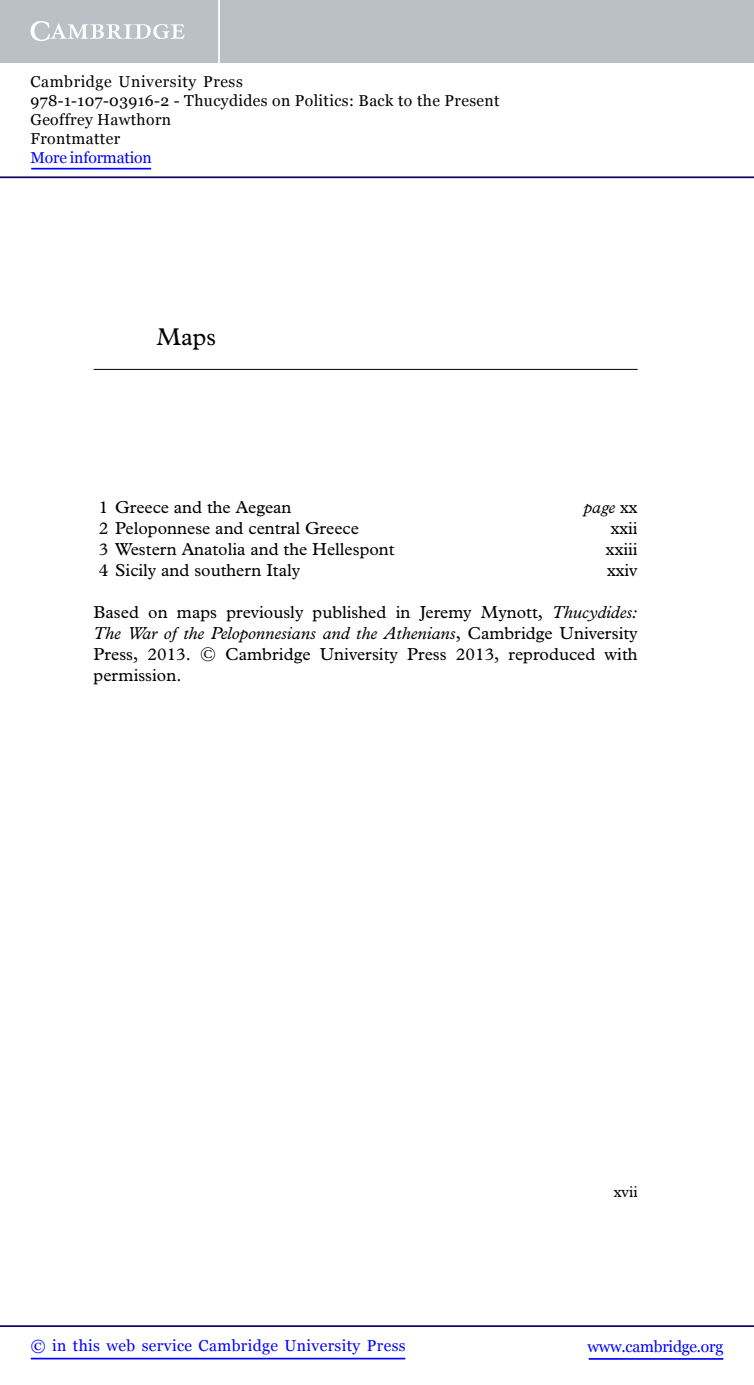
<style>
.page{position:relative;width:754px;height:1385px;background:#fff}
.page>*{position:absolute;margin:0;border:0;box-sizing:border-box;transform-origin:0 0}
.t1{font:24.32px "Plantin";color:#000}
.t2{font:17.5px/21px "Plantin";color:#000;text-align:justify}
.t3{font:italic 17.5px "Plantin";color:#000}
.t4{font:15.75px/18.9px "Georgia";letter-spacing:.025em;color:#000}
.t5{font:15.75px "Georgia";letter-spacing:.025em;color:#00f}
.t6{font:15.75px "Georgia";letter-spacing:-.015em;color:#00f}
.t7{font:15.75px "Georgia";letter-spacing:-.01em;color:#00f}
.t8{font:15.75px "Plantin";color:#000}
.s1{font-style:normal}
.s2{font-style:italic}
.s3{font-family:"MTSY";font-size:15.92px}
.s4{font-size:11.55px}
</style>
<div class="page">
<hr style="left:94px;top:369px;width:544px;height:1px;background:#000">
<hr style="left:589px;top:1358px;width:134px;height:1px;background:#00f">
<hr style="left:0;top:1325px;width:754px;height:2px;background:#150666">
<hr style="left:31px;top:1357px;width:374px;height:2px;background:#00f">
<div style="left:0;top:0;width:754px;height:63px;background:#bac0c6"></div>
<svg style="left:31px;top:21px;width:154px;height:20px"></svg>
<hr style="left:218px;top:0;width:2px;height:63px;background:#fff">
<hr style="left:0;top:176px;width:754px;height:2px;background:#150666">
<hr style="left:31px;top:168px;width:120px;height:1px;background:#00f">
<p class="t4" style="left:31px;top:72px;width:471px">Cambridge University Press<br>978-1-107-03916-2 - Thucydides on Politics: Back to the Present<br>Geoffrey Hawthorn<br>Frontmatter</p>
<p class="t7" style="left:31px;top:148px;width:123px">More information</p>
<h1 class="t1" style="left:156px;top:328px;width:61px">Maps</h1>
<p class="t2" style="left:99px;top:498px;width:194px">1 Greece and the Aegean</p>
<p class="t3" style="left:583px;top:501px;width:56px">page <span class="s1">xx</span></p>
<p class="t2" style="left:99px;top:519px;width:262px">2 Peloponnese and central Greece</p>
<p class="t2" style="left:611px;top:519px;width:28px">xxii</p>
<p class="t2" style="left:99px;top:540px;width:298px">3 Western Anatolia and the Hellespont</p>
<p class="t2" style="left:606px;top:540px;width:33px">xxiii</p>
<p class="t2" style="left:99px;top:561px;width:203px">4 Sicily and southern Italy</p>
<p class="t2" style="left:607px;top:561px;width:32px">xxiv</p>
<p class="t2" style="left:94px;top:603px;width:545px">Based on maps previously published in Jeremy Mynott, <span class="s2">Thucydides:<br>The War of the Peloponnesians and the Athenians</span>, Cambridge University Press, 2013. <span class="s3">-</span><span class="s4">C</span> Cambridge University Press 2013, reproduced with permission.</p>
<p class="t8" style="left:614px;top:1185px;width:25px">xvii</p>
<p class="t5" style="left:31px;top:1337px;width:376px">© in this web service Cambridge University Press</p>
<p class="t6" style="left:587px;top:1337px;width:137px">www.cambridge.org</p>
</div>
